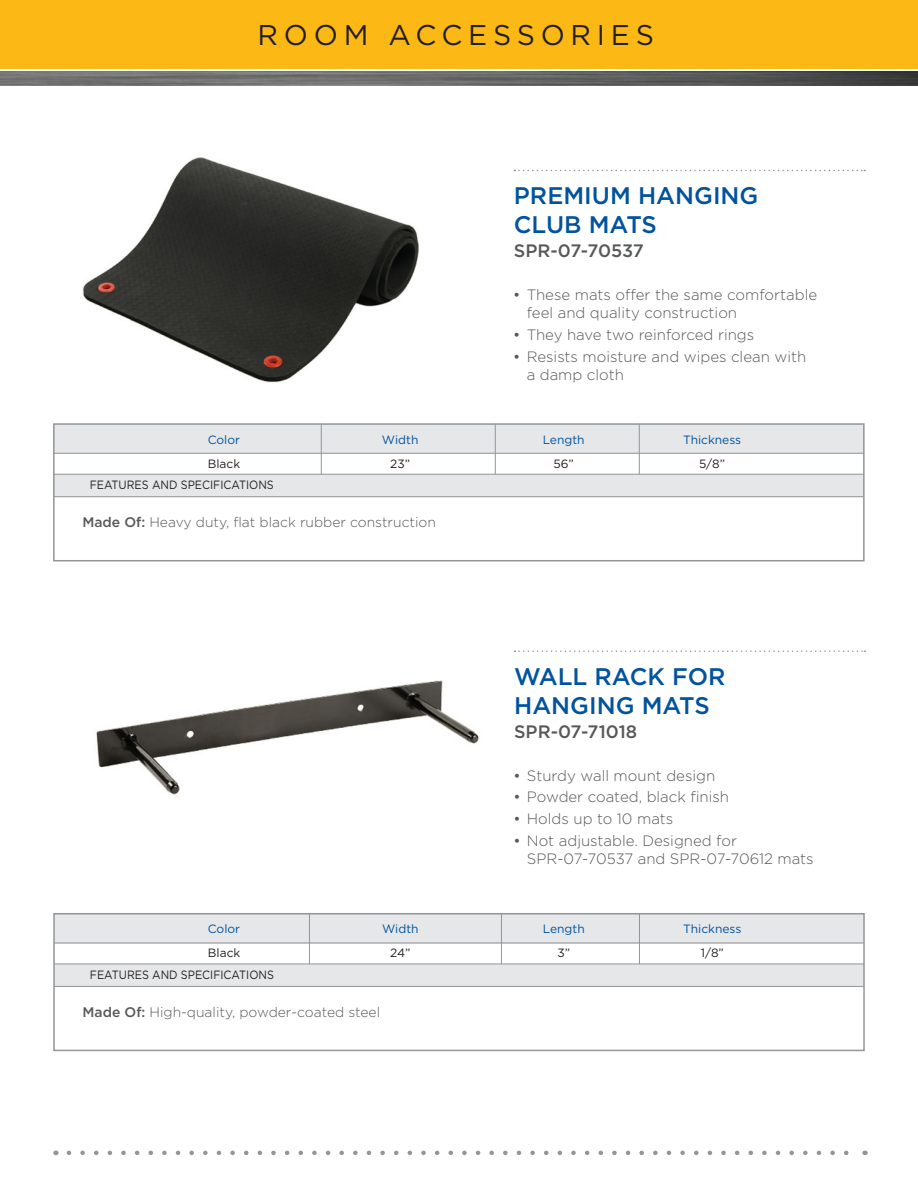
<style>
.page{position:relative;width:918px;height:1188px;background:#fff}
.page>*{position:absolute;margin:0;border:0;box-sizing:border-box;transform-origin:0 0}
.Display_Headlines{font:28.5px "Gotham";letter-spacing:.2em;color:#231f20}
.t1{font:500 24px/28.8px "Gotham";color:#01539e}
.t2{font:500 18px "Gotham";color:#57585a}
.t3{font:300 15px/18px "Gotham";color:#57585a}
.features_bullets{font:300 13.8px "Gotham";color:#57585a}
.features_bullets-2{font:12px "Gotham";color:#01539e}
.features_bullets-3{font:12px "Gotham";color:#231f20;scale:.9 1}
.features_bullets-4{font:12px "Gotham";color:#231f20}
.s1{font-weight:400}
.s2{font-weight:500}
</style>
<div class="page">
<img style="left:96px;top:680px;width:383px;height:117px">
<img style="left:82px;top:157px;width:337px;height:226px">
<div style="left:54px;top:474px;width:810px;height:23px;background:#e6e7e9"></div>
<div style="left:54px;top:425px;width:810px;height:29px;background:#e6e7e9"></div>
<div style="left:0;top:0;width:918px;height:69px;background:#fcb814"></div>
<img style="left:0;top:71px;width:918px;height:14px">
<div style="left:53px;top:423px;width:812px;height:138px;border:2px solid #939598"></div>
<svg style="left:69px;top:1151px;width:780px;height:4px"></svg>
<hr style="left:54px;top:453px;width:810px;height:1px;background:#939598">
<hr style="left:54px;top:474px;width:810px;height:1px;background:#939598">
<hr style="left:54px;top:496px;width:810px;height:1px;background:#939598">
<hr style="left:321px;top:424px;width:1px;height:50px;background:#939598">
<hr style="left:495px;top:424px;width:1px;height:50px;background:#939598">
<hr style="left:639px;top:424px;width:1px;height:50px;background:#939598">
<svg style="left:514px;top:170px;width:351px;height:1px"></svg>
<div style="left:54px;top:964px;width:810px;height:23px;background:#e6e7e9"></div>
<div style="left:54px;top:914px;width:810px;height:29px;background:#e6e7e9"></div>
<div style="left:53px;top:913px;width:812px;height:138px;border:2px solid #939598"></div>
<hr style="left:54px;top:943px;width:810px;height:1px;background:#939598">
<hr style="left:54px;top:964px;width:810px;height:1px;background:#939598">
<hr style="left:54px;top:986px;width:810px;height:1px;background:#939598">
<hr style="left:309px;top:913px;width:1px;height:51px;background:#939598">
<hr style="left:501px;top:913px;width:1px;height:51px;background:#939598">
<hr style="left:639px;top:913px;width:1px;height:51px;background:#939598">
<svg style="left:515px;top:650px;width:350px;height:2px"></svg>
<p class="Display_Headlines" style="left:258px;top:17px;width:398px">ROOM ACCESSORIES</p>
<p class="t1" style="left:514px;top:181px;width:246px">PREMIUM HANGING<br>CLUB MATS</p>
<p class="t2" style="left:514px;top:239px;width:131px">SPR-07-70537</p>
<p class="t3" style="left:527px;top:285px;width:292px;text-indent:-14px"><span class="s1">•</span> These mats offer the same comfortable feel and quality construction</p>
<p class="t3" style="left:513px;top:325px;width:243px"><span class="s1">•</span> They have two reinforced rings</p>
<p class="t3" style="left:527px;top:347px;width:281px;text-indent:-14px"><span class="s1">•</span> Resists moisture and wipes clean with a damp cloth</p>
<p class="features_bullets-2" style="left:208px;top:432px;width:34px">Color</p>
<p class="features_bullets-2" style="left:382px;top:432px;width:38px">Width</p>
<p class="features_bullets-2" style="left:543px;top:432px;width:44px">Length</p>
<p class="features_bullets-2" style="left:683px;top:432px;width:60px">Thickness</p>
<p class="features_bullets-4" style="left:208px;top:456px;width:34px">Black</p>
<p class="features_bullets-4" style="left:390px;top:456px;width:21px">23”</p>
<p class="features_bullets-4" style="left:553px;top:456px;width:22px">56”</p>
<p class="features_bullets-4" style="left:699px;top:456px;width:27px">5/8”</p>
<p class="features_bullets-3" style="left:90px;top:477px;width:206px">FEATURES AND SPECIFICATIONS</p>
<p class="features_bullets" style="left:82px;top:514px;width:355px"><span class="s2">Made Of:</span> Heavy duty, flat black rubber construction</p>
<p class="t1" style="left:514px;top:662px;width:213px">WALL RACK FOR<br>HANGING MATS</p>
<p class="t2" style="left:514px;top:719px;width:125px">SPR-07-71018</p>
<p class="t3" style="left:513px;top:766px;width:203px"><span class="s1">•</span> Sturdy wall mount design</p>
<p class="t3" style="left:513px;top:788px;width:217px"><span class="s1">•</span> Powder coated, black finish</p>
<p class="t3" style="left:513px;top:810px;width:161px"><span class="s1">•</span> Holds up to 10 mats</p>
<p class="t3" style="left:527px;top:831px;width:288px;text-indent:-14px"><span class="s1">•</span> Not adjustable. Designed for<br>SPR-07-70537 and SPR-07-70612 mats</p>
<p class="features_bullets-2" style="left:208px;top:921px;width:34px">Color</p>
<p class="features_bullets-2" style="left:382px;top:921px;width:38px">Width</p>
<p class="features_bullets-2" style="left:543px;top:921px;width:44px">Length</p>
<p class="features_bullets-2" style="left:683px;top:921px;width:60px">Thickness</p>
<p class="features_bullets-4" style="left:208px;top:946px;width:34px">Black</p>
<p class="features_bullets-4" style="left:390px;top:946px;width:22px">24”</p>
<p class="features_bullets-4" style="left:558px;top:946px;width:14px">3”</p>
<p class="features_bullets-4" style="left:701px;top:946px;width:25px">1/8”</p>
<p class="features_bullets-3" style="left:90px;top:967px;width:206px">FEATURES AND SPECIFICATIONS</p>
<p class="features_bullets" style="left:83px;top:1003px;width:299px"><span class="s2">Made Of:</span> High-quality, powder-coated steel</p>
</div>
